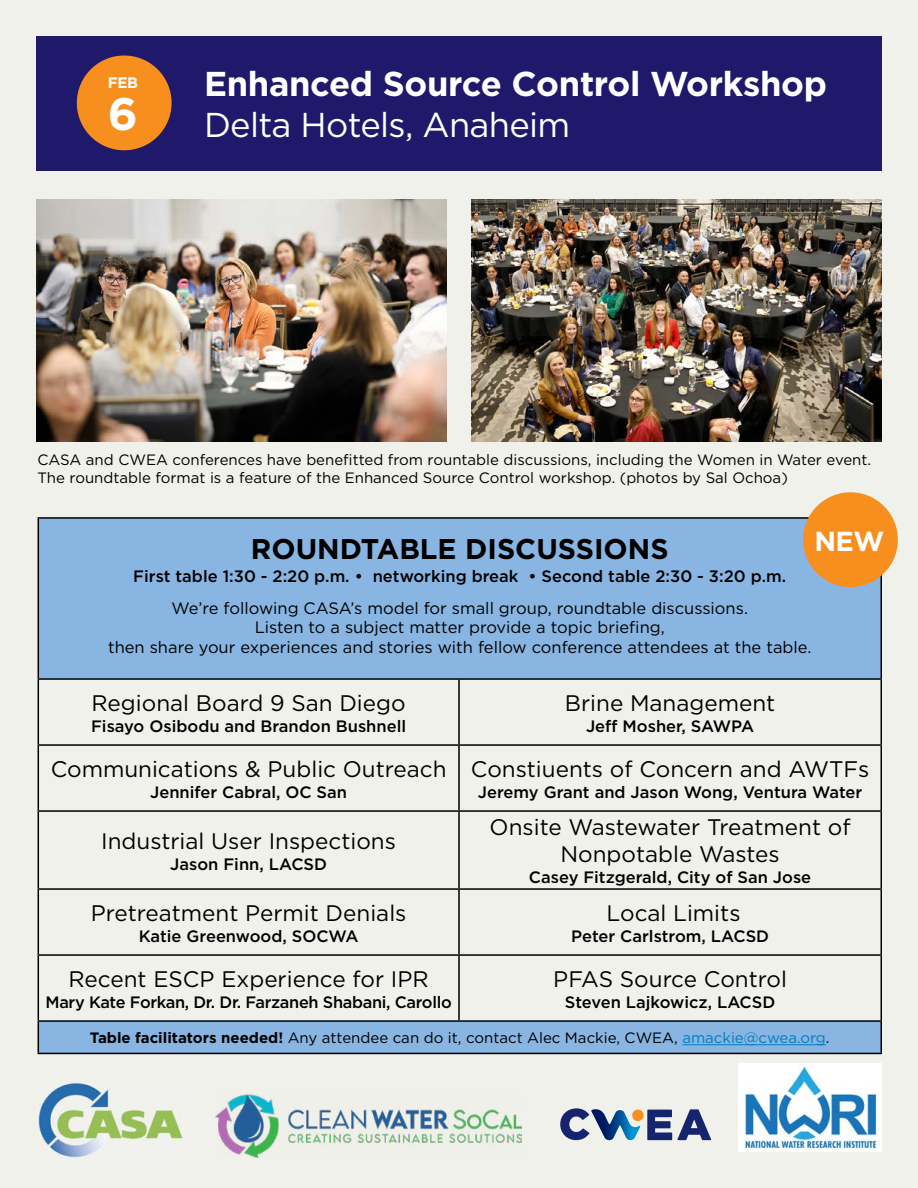
<style>
.page{position:relative;width:918px;height:1188px;background:#f1f1ec}
.page>*{position:absolute;margin:0;border:0;box-sizing:border-box;transform-origin:0 0}
.t1{font:700 45.45px "Gotham";color:#fff}
.t2{font:700 34.5px "Gotham";letter-spacing:-.01em;color:#fff}
.t3{font:34.5px "Gotham";letter-spacing:-.02em;color:#fff}
.t4{font:700 28.5px "Gotham";color:#000}
.t5{font:700 27.45px "Gotham";color:#fff}
.t6{font:22.5px/27px "Gotham";color:#000;text-align:center}
.t7{font:500 16.5px "Gotham";color:#000}
.t8{font:16.5px/19.8px "Gotham";color:#000;text-align:center}
.t9{font:500 16.5px "Gotham";letter-spacing:-.02em;color:#000}
.t10{font:700 15.15px "Gotham";color:#fff}
.t11{font:15px/18px "Gotham";color:#000}
.s1{font-weight:700}
.s2{color:#007dc5}
</style>
<div class="page">
<div style="left:36px;top:36px;width:846px;height:135px;background:#1e196a"></div>
<div style="left:39px;top:519px;width:841px;height:534px;background:#88b5e1"></div>
<div style="left:39px;top:680px;width:841px;height:340px;background:#f1f1ec"></div>
<hr style="left:38px;top:517px;width:421px;height:2px;background:#000">
<hr style="left:38px;top:519px;width:1px;height:159px;background:#000">
<hr style="left:459px;top:517px;width:423px;height:2px;background:#000">
<hr style="left:880px;top:519px;width:2px;height:159px;background:#000">
<hr style="left:38px;top:678px;width:421px;height:2px;background:#000">
<hr style="left:38px;top:680px;width:1px;height:64px;background:#000">
<hr style="left:459px;top:678px;width:423px;height:2px;background:#000">
<hr style="left:458px;top:680px;width:2px;height:64px;background:#000">
<hr style="left:880px;top:680px;width:2px;height:64px;background:#000">
<hr style="left:38px;top:744px;width:421px;height:2px;background:#000">
<hr style="left:38px;top:746px;width:1px;height:64px;background:#000">
<hr style="left:459px;top:744px;width:423px;height:2px;background:#000">
<hr style="left:458px;top:746px;width:2px;height:64px;background:#000">
<hr style="left:880px;top:746px;width:2px;height:64px;background:#000">
<hr style="left:38px;top:810px;width:421px;height:2px;background:#000">
<hr style="left:38px;top:812px;width:1px;height:76px;background:#000">
<hr style="left:459px;top:810px;width:423px;height:2px;background:#000">
<hr style="left:458px;top:812px;width:2px;height:76px;background:#000">
<hr style="left:880px;top:812px;width:2px;height:76px;background:#000">
<hr style="left:38px;top:888px;width:421px;height:2px;background:#000">
<hr style="left:38px;top:890px;width:1px;height:64px;background:#000">
<hr style="left:459px;top:888px;width:423px;height:2px;background:#000">
<hr style="left:458px;top:890px;width:2px;height:64px;background:#000">
<hr style="left:880px;top:890px;width:2px;height:64px;background:#000">
<hr style="left:38px;top:954px;width:421px;height:2px;background:#000">
<hr style="left:38px;top:956px;width:1px;height:64px;background:#000">
<hr style="left:459px;top:954px;width:423px;height:2px;background:#000">
<hr style="left:458px;top:956px;width:2px;height:64px;background:#000">
<hr style="left:880px;top:956px;width:2px;height:64px;background:#000">
<hr style="left:38px;top:1020px;width:421px;height:2px;background:#000">
<hr style="left:38px;top:1022px;width:1px;height:31px;background:#000">
<hr style="left:459px;top:1020px;width:423px;height:2px;background:#000">
<hr style="left:880px;top:1022px;width:2px;height:31px;background:#000">
<hr style="left:38px;top:1053px;width:421px;height:1px;background:#000">
<hr style="left:459px;top:1053px;width:423px;height:1px;background:#000">
<hr style="left:682px;top:1044px;width:144px;height:1px;background:#007dc5">
<div style="left:78px;top:56px;width:93px;height:93px;background:#f78f1e;border-radius:50%"></div>
<div style="left:77px;top:56px;width:95px;height:94px;border:2px solid #f78f1e;border-radius:50%"></div>
<div style="left:804px;top:493px;width:93px;height:93px;background:#f78f1e;border-radius:50%"></div>
<div style="left:803px;top:492px;width:95px;height:95px;border:2px solid #f78f1e;border-radius:50%"></div>
<img style="left:36px;top:199px;width:411px;height:243px">
<img style="left:471px;top:199px;width:411px;height:243px">
<svg style="left:560px;top:1107px;width:151px;height:33px;background:#8290ae"></svg>
<img style="left:36px;top:1079px;width:149px;height:81px">
<img style="left:216px;top:1094px;width:306px;height:63px">
<img style="left:739px;top:1064px;width:142px;height:88px">
<p class="t10" style="left:108px;top:73px;width:32px">FEB</p>
<h1 class="t1" style="left:108px;top:84px;width:32px">6</h1>
<h2 class="t2" style="left:204px;top:61px;width:625px">Enhanced Source Control Workshop</h2>
<h2 class="t3" style="left:204px;top:103px;width:368px">Delta Hotels, Anaheim</h2>
<p class="t11" style="left:38px;top:450px;width:835px">CASA and CWEA conferences have benefitted from rountable discussions, including the Women in Water event.<br>The roundtable format is a feature of the Enhanced Source Control workshop. (photos by Sal Ochoa)</p>
<h3 class="t5" style="left:814px;top:523px;width:71px">NEW</h3>
<h3 class="t4" style="left:251px;top:530px;width:419px">ROUNDTABLE DISCUSSIONS</h3>
<p class="t7" style="left:133px;top:565px;width:654px">First table 1:30 - 2:20 p.m. • networking break • Second table 2:30 - 3:20 p.m.</p>
<p class="t8" style="left:108px;top:598px;width:705px">We’re following CASA’s model for small group, roundtable discussions.<br>Listen to a subject matter provide a topic briefing,<br>then share your experiences and stories with fellow conference attendees at the table.</p>
<h3 class="t6" style="left:92px;top:689px;width:316px">Regional Board 9 San Diego</h3>
<p class="t7" style="left:91px;top:715px;width:316px">Fisayo Osibodu and Brandon Bushnell</p>
<h3 class="t6" style="left:565px;top:689px;width:212px">Brine Management</h3>
<p class="t7" style="left:586px;top:715px;width:170px">Jeff Mosher, SAWPA</p>
<h3 class="t6" style="left:51px;top:755px;width:397px">Communications &amp; Public Outreach</h3>
<p class="t7" style="left:150px;top:781px;width:198px">Jennifer Cabral, OC San</p>
<h3 class="t6" style="left:101px;top:827px;width:296px">Industrial User Inspections</h3>
<p class="t7" style="left:170px;top:853px;width:158px">Jason Finn, LACSD</p>
<h3 class="t6" style="left:91px;top:899px;width:317px">Pretreatment Permit Denials</h3>
<p class="t7" style="left:139px;top:925px;width:221px">Katie Greenwood, SOCWA</p>
<h3 class="t6" style="left:471px;top:755px;width:400px">Constiuents of Concern and AWTFs</h3>
<p class="t7" style="left:478px;top:781px;width:386px">Jeremy Grant and Jason Wong, Ventura Water</p>
<h3 class="t6" style="left:490px;top:813px;width:363px">Onsite Wastewater Treatment of<br>Nonpotable Wastes</h3>
<p class="t7" style="left:529px;top:866px;width:284px">Casey Fitzgerald, City of San Jose</p>
<h3 class="t6" style="left:606px;top:899px;width:136px">Local Limits</h3>
<p class="t7" style="left:571px;top:925px;width:200px">Peter Carlstrom, LACSD</p>
<h3 class="t6" style="left:69px;top:965px;width:362px">Recent ESCP Experience for IPR</h3>
<p class="t9" style="left:46px;top:991px;width:408px">Mary Kate Forkan, Dr. Dr. Farzaneh Shabani, Carollo</p>
<h3 class="t6" style="left:553px;top:965px;width:235px">PFAS Source Control</h3>
<p class="t7" style="left:565px;top:991px;width:212px">Steven Lajkowicz, LACSD</p>
<p class="t11" style="left:90px;top:1029px;width:741px"><span class="s1">Table facilitators needed!</span> Any attendee can do it, contact Alec Mackie, CWEA, <span class="s2">amackie@cwea.org</span>.</p>
</div>
